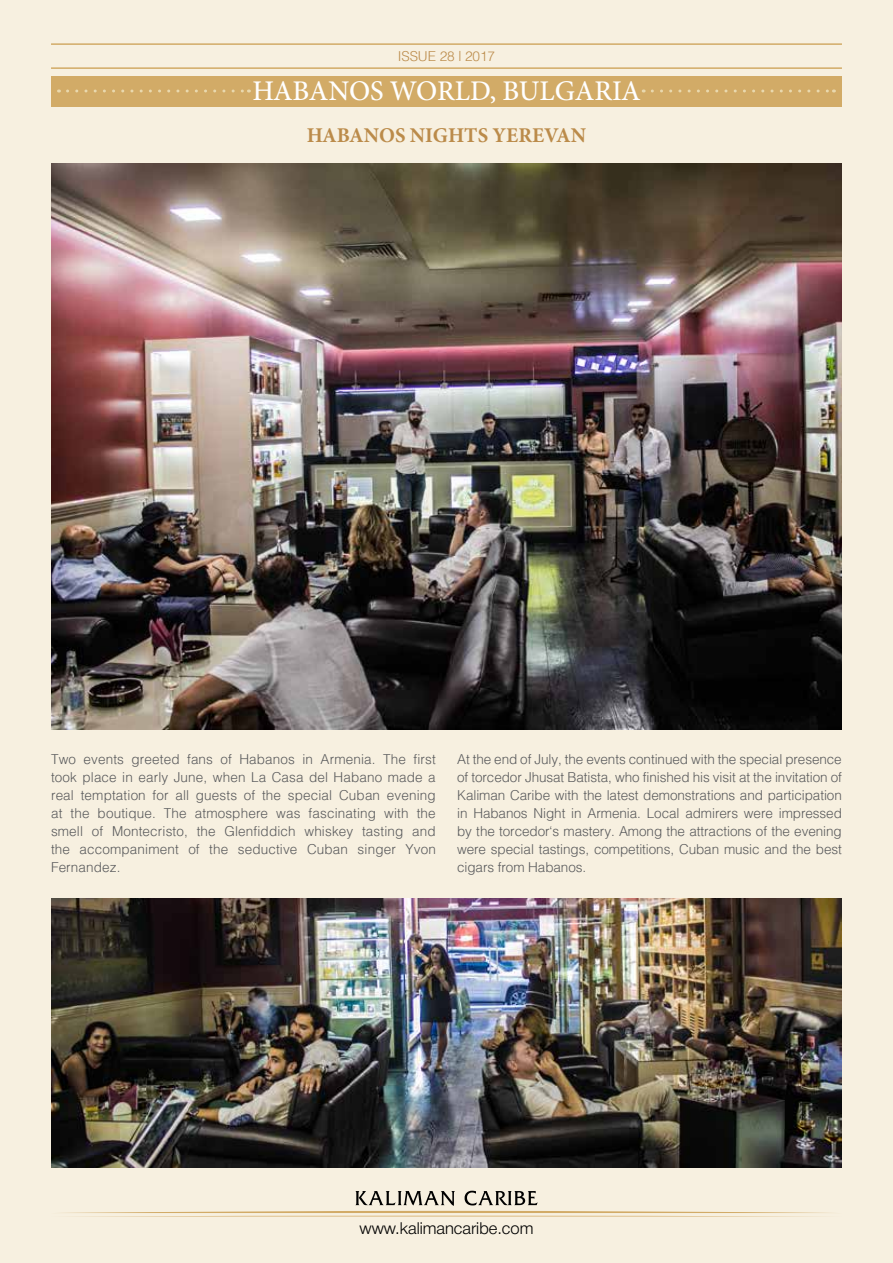
<style>
.page{position:relative;width:893px;height:1263px;background:#f7f0e0}
.page>*{position:absolute;margin:0;border:0;box-sizing:border-box;transform-origin:0 0}
.t1{font:500 28.5px "Minion Pro";color:#fff}
.t2{font:700 21px "Minion Pro";color:#bb8b4a}
.t3{font:16.5px "Helvetica 4 Light";color:#000}
.t4{font:300 15px/18px "Helv Cyr";color:#58595b;text-align:justify}
.t5{font:300 15px "Helv Cyr";letter-spacing:-.005em;color:#bb8b4a}
</style>
<div class="page">
<hr style="left:51px;top:43px;width:791px;height:2px;background:#d2ab67">
<hr style="left:51px;top:67px;width:791px;height:2px;background:#d2ab67">
<svg style="left:63px;top:1191px;width:766px;height:25px"></svg>
<img style="left:51px;top:163px;width:791px;height:566px">
<img style="left:51px;top:898px;width:791px;height:269px">
<div style="left:51px;top:76px;width:791px;height:30px;background:#d2ab67"></div>
<svg style="left:68px;top:89px;width:181px;height:3px"></svg>
<svg style="left:652px;top:89px;width:182px;height:3px"></svg>
<p class="t5" style="left:398px;top:48px;width:99px">Issue 28 | 2017</p>
<h1 class="t1" style="left:252px;top:72px;width:390px">HABANOS WORLD, BULGARIA</h1>
<h2 class="t2" style="left:307px;top:121px;width:280px">HABANOS NIGHTS YEREVAN</h2>
<p class="t4" style="left:51px;top:750px;width:386px">Two events greeted fans of Habanos in Armenia. The first took place in early June, when La Casa del Habano made a real temptation for all guests of the special Cuban evening at the boutique. The atmosphere was fascinating with the smell of Montecristo, the Glenfiddich whiskey tasting and the accompaniment of the seductive Cuban singer Yvon Fernandez.</p>
<p class="t4" style="left:457px;top:750px;width:386px">At the end of July, the events continued with the special presence of torcedor Jhusat Batista, who finished his visit at the invitation of Kaliman Caribe with the latest demonstrations and participation in Habanos Night in Armenia. Local admirers were impressed by the torcedor‘s mastery. Among the attractions of the evening were special tastings, competitions, Cuban music and the best cigars from Habanos.</p>
<p class="t3" style="left:359px;top:1219px;width:175px">www.kalimancaribe.com</p>
</div>
